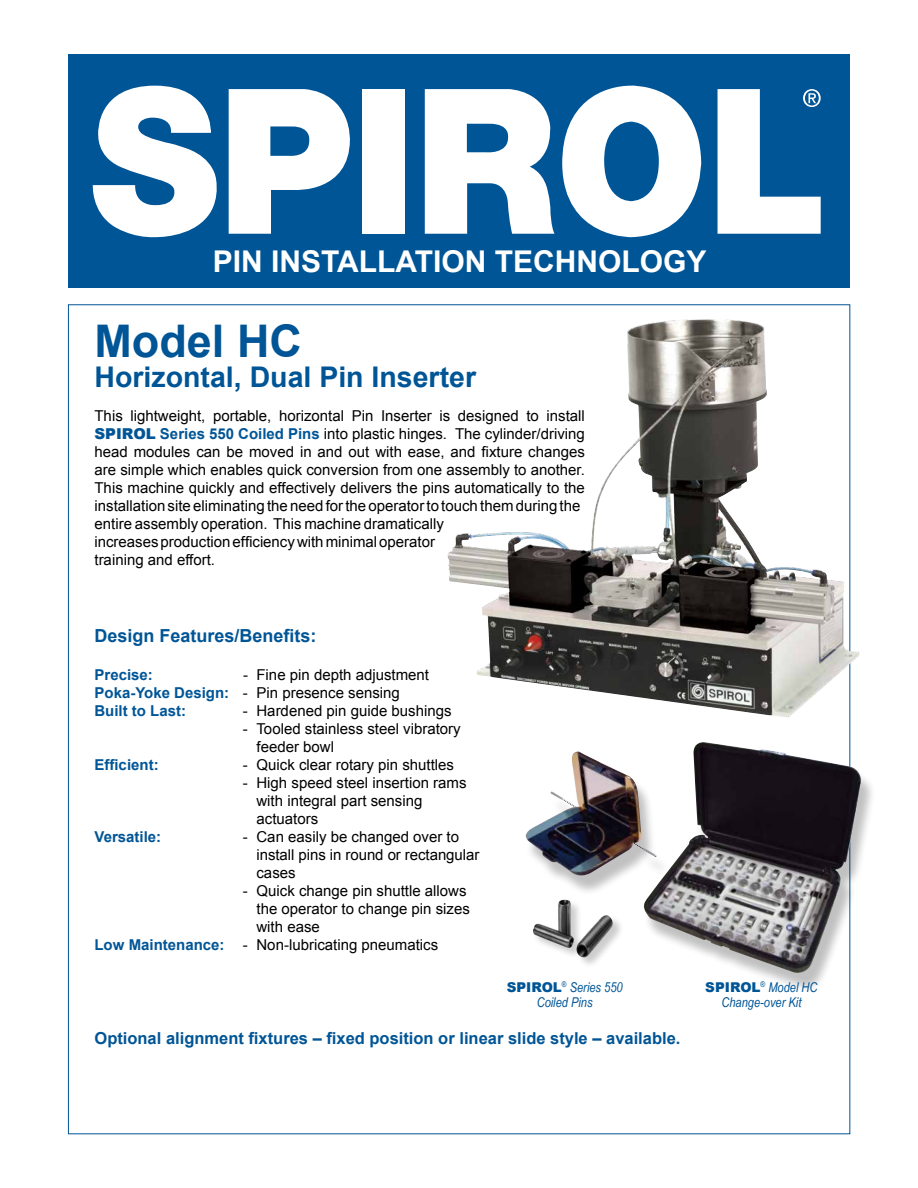
<style>
.page{position:relative;width:918px;height:1188px;background:#fff}
.page>*{position:absolute;margin:0;border:0;box-sizing:border-box;transform-origin:0 0}
.t1{font:700 45px "Arial";color:#005596}
.t2{font:700 30px "Arial";color:#fff}
.t3{font:700 28.5px "Arial";color:#005596}
.t4{font:700 18px "Arial";color:#005596}
.t5{font:700 16.5px "Arial";color:#005596}
.t6{font:15px/18px "Arial";color:#000}
.t7{font:700 15px "Arial";color:#005596}
.t8{font:italic 13.5px/15px "Arial Narrow";color:#005596;text-align:center}
.s1{font-weight:900;color:#005596}
.s2{font-weight:700;color:#005596}
.s3{font-family:"Arial";font-weight:900;font-style:normal}
</style>
<div class="page">
<div style="left:68px;top:54px;width:782px;height:234px;background:#005596"></div>
<svg style="left:92px;top:85px;width:125px;height:153px"></svg>
<div style="left:362px;top:89px;width:43px;height:145px;background:#fff"></div>
<svg style="left:425px;top:89px;width:130px;height:145px"></svg>
<svg style="left:562px;top:85px;width:140px;height:153px"></svg>
<svg style="left:229px;top:89px;width:121px;height:145px"></svg>
<svg style="left:718px;top:89px;width:103px;height:145px"></svg>
<div style="left:532px;top:899px;width:92px;height:69px;background:#000;opacity:.2"></div>
<img style="left:532px;top:900px;width:82px;height:60px">
<div style="left:525px;top:757px;width:146px;height:139px;background:#000;opacity:.25"></div>
<img style="left:525px;top:752px;width:116px;height:127px">
<div style="left:643px;top:747px;width:234px;height:247px;background:#000;opacity:.25"></div>
<img style="left:643px;top:742px;width:220px;height:234px">
<img style="left:448px;top:319px;width:412px;height:399px">
<h2 class="t2" style="left:213px;top:241px;width:495px">PIN INSTALLATION TECHNOLOGY</h2>
<h1 class="t1" style="left:94px;top:311px;width:209px">Model HC</h1>
<h3 class="t3" style="left:94px;top:358px;width:383px">Horizontal, Dual Pin Inserter</h3>
<p class="t6" style="left:94px;top:407px;width:492px">This lightweight, portable, horizontal Pin Inserter is designed to install <span class="s1">SPIROL</span> <span class="s2">Series 550 Coiled Pins</span> into plastic hinges. The cylinder/driving head modules can be moved in and out with ease, and fixture changes are simple which enables quick conversion from one assembly to another.<br>This machine quickly and effectively delivers the pins automatically to the installation site eliminating the need for the operator to touch them during the entire assembly operation. This machine dramatically<br>increases production efficiency with minimal operator<br>training and effort.</p>
<p class="t4" style="left:94px;top:624px;width:224px">Design Features/Benefits:</p>
<p class="t6" style="left:94px;top:666px;width:336px;text-indent:149px">- Fine pin depth adjustment<br><span class="s2">Poka-Yoke Design:</span> - Pin presence sensing<br><span class="s2">Built to Last:</span></p>
<p class="t7" style="left:94px;top:665px;width:60px">Precise:</p>
<p class="t6" style="left:243px;top:702px;width:210px">- Hardened pin guide bushings</p>
<p class="t6" style="left:256px;top:720px;width:206px;text-indent:-14px">- Tooled stainless steel vibratory feeder bowl</p>
<p class="t7" style="left:94px;top:755px;width:66px">Efficient:</p>
<p class="t6" style="left:243px;top:756px;width:213px">- Quick clear rotary pin shuttles</p>
<p class="t6" style="left:256px;top:774px;width:212px;text-indent:-14px">- High speed steel insertion rams with integral part sensing actuators</p>
<p class="t7" style="left:94px;top:827px;width:68px">Versatile:</p>
<p class="t6" style="left:256px;top:828px;width:224px;text-indent:-13px">- Can easily be changed over to install pins in round or rectangular cases</p>
<p class="t6" style="left:243px;top:882px;width:225px">- Quick change pin shuttle allows</p>
<p class="t6" style="left:256px;top:900px;width:215px">the operator to change pin sizes</p>
<p class="t6" style="left:256px;top:918px;width:65px">with ease</p>
<p class="t6" style="left:94px;top:936px;width:345px"><span class="s2">Low Maintenance:</span> - Non-lubricating pneumatics</p>
<p class="t8" style="left:507px;top:979px;width:118px"><span class="s3">SPIROL</span><sup>®</sup> Series 550<br>Coiled Pins</p>
<p class="t5" style="left:94px;top:1027px;width:587px">Optional alignment fixtures – fixed position or linear slide style – available.</p>
<p class="t8" style="left:705px;top:979px;width:114px"><span class="s3">SPIROL</span><sup>®</sup> Model HC<br>Change-over Kit</p>
</div>
